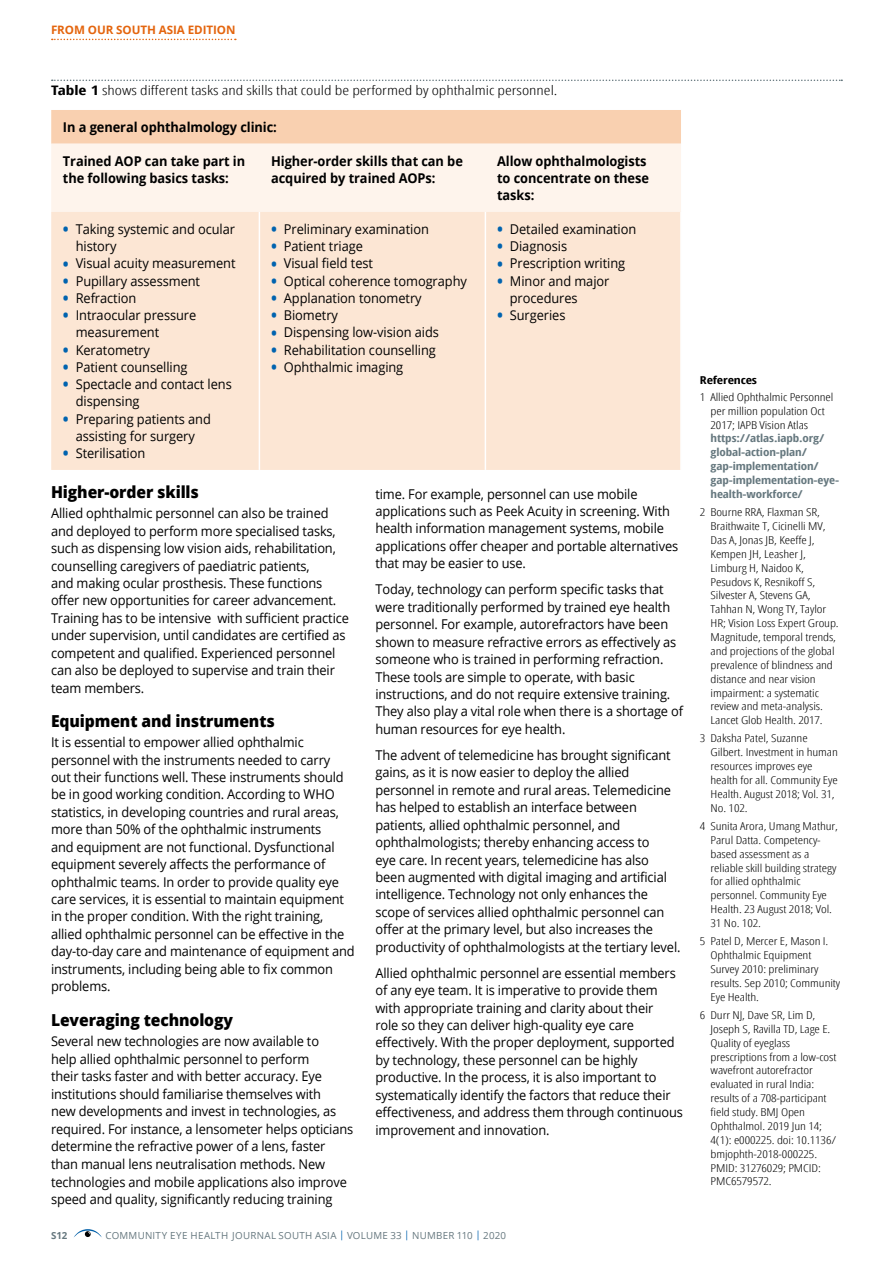
<style>
.page{position:relative;width:893px;height:1263px;background:#fff}
.page>*{position:absolute;margin:0;border:0;box-sizing:border-box;transform-origin:0 0}
.t1{font:800 16.5px "Open Sans";letter-spacing:-.005em;color:#000;scale:.95 1}
.t2{font:13.5px/17.4px "Open Sans";letter-spacing:-.01em;color:#000;scale:.95 1}
.t3{font:700 13.5px/17.2px "Open Sans";letter-spacing:-.005em;color:#000;scale:.95 1}
.t4{font:300 13.2px "Open Sans Condensed";color:#000;scale:1.32 1}
.t5{font:700 11.7px "Open Sans";letter-spacing:-.005em;color:#e4650e}
.t6{font:300 10.8px/14px "Open Sans Condensed";letter-spacing:-.005em;color:#000;scale:1.27 1}
.t7{font:700 10.8px/14px "Open Sans Condensed";letter-spacing:-.01em;color:#66787f;scale:1.2 1}
.t8{font:700 10.8px "Open Sans Condensed";letter-spacing:-.01em;color:#000;scale:1.27 1}
.t9{font:9.75px "Open Sans";letter-spacing:.025em;color:#66787f}
.t10{font:700 9.75px "Open Sans";color:#66787f}
.s1{font-weight:700}
.s2{font-weight:700;font-size:16.5px;color:#0063af}
.s3{color:#0063af}
</style>
<div class="page">
<svg style="left:73px;top:1229px;width:29px;height:9px"></svg>
<svg style="left:52px;top:39px;width:184px;height:1px"></svg>
<svg style="left:51px;top:110px;width:630px;height:102px"></svg>
<div style="left:51px;top:212px;width:629px;height:258px;background:#fce6d4"></div>
<hr style="left:259px;top:212px;width:1px;height:258px;background:#fff">
<hr style="left:485px;top:212px;width:1px;height:258px;background:#fff">
<svg style="left:52px;top:80px;width:790px;height:1px"></svg>
<p class="t5" style="left:51px;top:22px;width:186px">FROM OUR SOUTH ASIA EDITION</p>
<p class="t4" style="left:51px;top:81px;width:385px"><span class="s1">Table 1</span> shows different tasks and skills that could be performed by ophthalmic personnel.</p>
<p class="t3" style="left:63px;top:118px;width:227px">In a general ophthalmology clinic:</p>
<p class="t3" style="left:63px;top:152px;width:193px">Trained AOP can take part in the following basics tasks:</p>
<p class="t3" style="left:271px;top:152px;width:203px">Higher-order skills that can be acquired by trained AOPs:</p>
<p class="t3" style="left:497px;top:152px;width:161px">Allow ophthalmologists to concentrate on these tasks:</p>
<p class="t2" style="left:76px;top:220px;width:169px;text-indent:-13px"><span class="s2">•</span> Taking systemic and ocular history</p>
<p class="t2" style="left:63px;top:254px;width:183px"><span class="s2">•</span> Visual acuity measurement</p>
<p class="t2" style="left:63px;top:272px;width:146px"><span class="s2">•</span> Pupillary assessment</p>
<p class="t2" style="left:63px;top:289px;width:79px"><span class="s2">•</span> Refraction</p>
<p class="t2" style="left:76px;top:306px;width:128px;text-indent:-13px"><span class="s2">•</span> Intraocular pressure measurement</p>
<p class="t2" style="left:63px;top:341px;width:93px"><span class="s2">•</span> Keratometry</p>
<p class="t2" style="left:63px;top:358px;width:133px"><span class="s2">•</span> Patient counselling</p>
<p class="t2" style="left:76px;top:375px;width:166px;text-indent:-13px"><span class="s2">•</span> Spectacle and contact lens dispensing</p>
<p class="t2" style="left:63px;top:410px;width:157px;text-align:center"><span class="s2">•</span> Preparing patients and assisting for surgery</p>
<p class="t2" style="left:63px;top:444px;width:88px"><span class="s2">•</span> Sterilisation</p>
<p class="t2" style="left:271px;top:220px;width:168px"><span class="s2">•</span> Preliminary examination</p>
<p class="t2" style="left:271px;top:237px;width:98px"><span class="s2">•</span> Patient triage</p>
<p class="t2" style="left:271px;top:254px;width:109px"><span class="s2">•</span> Visual field test</p>
<p class="t2" style="left:271px;top:272px;width:208px"><span class="s2">•</span> Optical coherence tomography</p>
<p class="t2" style="left:271px;top:289px;width:160px"><span class="s2">•</span> Applanation tonometry</p>
<p class="t2" style="left:271px;top:306px;width:72px"><span class="s2">•</span> Biometry</p>
<p class="t2" style="left:271px;top:323px;width:178px"><span class="s2">•</span> Dispensing low-vision aids</p>
<p class="t2" style="left:271px;top:341px;width:175px"><span class="s2">•</span> Rehabilitation counselling</p>
<p class="t2" style="left:271px;top:358px;width:141px"><span class="s2">•</span> Ophthalmic imaging</p>
<p class="t2" style="left:497px;top:220px;width:148px"><span class="s2">•</span> Detailed examination</p>
<p class="t2" style="left:497px;top:237px;width:75px"><span class="s2">•</span> Diagnosis</p>
<p class="t2" style="left:497px;top:254px;width:136px"><span class="s2">•</span> Prescription writing</p>
<p class="t2" style="left:510px;top:272px;width:106px;text-indent:-13px"><span class="s2">•</span> Minor and major procedures</p>
<p class="t2" style="left:497px;top:306px;width:74px"><span class="s2">•</span> Surgeries</p>
<p class="t1" style="left:51px;top:479px;width:157px">Higher-order skills</p>
<p class="t2" style="left:51px;top:504px;width:315px">Allied ophthalmic personnel can also be trained and deployed to perform more specialised tasks, such as dispensing low vision aids, rehabilitation, counselling caregivers of paediatric patients,<br>and making ocular prosthesis. These functions offer new opportunities for career advancement.<br>Training has to be intensive with sufficient practice under supervision, until candidates are certified as competent and qualified. Experienced personnel can also be deployed to supervise and train their team members.</p>
<p class="t1" style="left:51px;top:708px;width:237px">Equipment and instruments</p>
<p class="t2" style="left:51px;top:733px;width:321px">It is essential to empower allied ophthalmic personnel with the instruments needed to carry<br>out their functions well. These instruments should be in good working condition. According to WHO statistics, in developing countries and rural areas, more than 50% of the ophthalmic instruments<br>and equipment are not functional. Dysfunctional equipment severely affects the performance of ophthalmic teams. In order to provide quality eye care services, it is essential to maintain equipment in the proper condition. With the right training, allied ophthalmic personnel can be effective in the day-to-day care and maintenance of equipment and instruments, including being able to fix common problems.</p>
<p class="t1" style="left:51px;top:1007px;width:193px">Leveraging technology</p>
<p class="t2" style="left:51px;top:1032px;width:320px">Several new technologies are now available to<br>help allied ophthalmic personnel to perform<br>their tasks faster and with better accuracy. Eye institutions should familiarise themselves with<br>new developments and invest in technologies, as required. For instance, a lensometer helps opticians determine the refractive power of a lens, faster than manual lens neutralisation methods. New technologies and mobile applications also improve speed and quality, significantly reducing training</p>
<p class="t2" style="left:375px;top:485px;width:320px">time. For example, personnel can use mobile applications such as Peek Acuity in screening. With health information management systems, mobile applications offer cheaper and portable alternatives that may be easier to use.</p>
<p class="t2" style="left:375px;top:580px;width:325px">Today, technology can perform specific tasks that were traditionally performed by trained eye health personnel. For example, autorefractors have been shown to measure refractive errors as effectively as someone who is trained in performing refraction.<br>These tools are simple to operate, with basic instructions, and do not require extensive training.<br>They also play a vital role when there is a shortage of human resources for eye health.</p>
<p class="t2" style="left:375px;top:746px;width:323px">The advent of telemedicine has brought significant gains, as it is now easier to deploy the allied personnel in remote and rural areas. Telemedicine has helped to establish an interface between patients, allied ophthalmic personnel, and ophthalmologists; thereby enhancing access to<br>eye care. In recent years, telemedicine has also been augmented with digital imaging and artificial intelligence. Technology not only enhances the scope of services allied ophthalmic personnel can offer at the primary level, but also increases the productivity of ophthalmologists at the tertiary level.</p>
<p class="t2" style="left:375px;top:964px;width:325px">Allied ophthalmic personnel are essential members of any eye team. It is imperative to provide them with appropriate training and clarity about their<br>role so they can deliver high-quality eye care effectively. With the proper deployment, supported by technology, these personnel can be highly productive. In the process, it is also important to systematically identify the factors that reduce their effectiveness, and address them through continuous improvement and innovation.</p>
<p class="t10" style="left:51px;top:1228px;width:18px">S12</p>
<p class="t9" style="left:106px;top:1228px;width:402px">COMMUNITY EYE HEALTH JOURNAL SOUTH ASIA <span class="s3">|</span> VOLUME 33 <span class="s3">|</span> NUMBER 110 <span class="s3">|</span> 2020</p>
<p class="t8" style="left:700px;top:372px;width:47px">References</p>
<p class="t6" style="left:710px;top:390px;width:98px;text-indent:-11px">1 Allied Ophthalmic Personnel per million population Oct<br>2017; IAPB Vision Atlas</p>
<p class="t7" style="left:711px;top:431px;width:109px">https://atlas.iapb.org/ global-action-plan/ gap-implementation/ gap-implementation-eye&shy;health-workforce/</p>
<p class="t6" style="left:710px;top:505px;width:102px;text-indent:-11px">2 Bourne RRA, Flaxman SR,<br>Braithwaite T, Cicinelli MV,<br>Das A, Jonas JB, Keeffe J,<br>Kempen JH, Leasher J,<br>Limburg H, Naidoo K,<br>Pesudovs K, Resnikoff S,<br>Silvester A, Stevens GA,<br>Tahhan N, Wong TY, Taylor<br>HR; Vision Loss Expert Group.<br>Magnitude, temporal trends, and projections of the global prevalence of blindness and distance and near vision impairment: a systematic review and meta-analysis.<br>Lancet Glob Health. 2017.</p>
<p class="t6" style="left:710px;top:731px;width:102px;text-indent:-11px">3 Daksha Patel, Suzanne<br>Gilbert. Investment in human resources improves eye health for all. Community Eye<br>Health. August 2018; Vol. 31,<br>No. 102.</p>
<p class="t6" style="left:710px;top:819px;width:102px;text-indent:-11px">4 Sunita Arora, Umang Mathur,<br>Parul Datta. Competency&shy;based assessment as a reliable skill building strategy for allied ophthalmic personnel. Community Eye<br>Health. 23 August 2018; Vol.<br>31 No. 102.</p>
<p class="t6" style="left:710px;top:934px;width:104px;text-indent:-11px">5 Patel D, Mercer E, Mason I.<br>Ophthalmic Equipment<br>Survey 2010: preliminary results. Sep 2010; Community<br>Eye Health.</p>
<p class="t6" style="left:710px;top:1007px;width:101px;text-indent:-11px">6 Durr NJ, Dave SR, Lim D,<br>Joseph S, Ravilla TD, Lage E.<br>Quality of eyeglass prescriptions from a low-cost wavefront autorefractor evaluated in rural India: results of a 708-participant field study. BMJ Open<br>Ophthalmol. 2019 Jun 14;<br>4(1): e000225. doi: 10.1136/ bmjophth-2018-000225.<br>PMID: 31276029; PMCID:<br>PMC6579572.</p>
</div>
